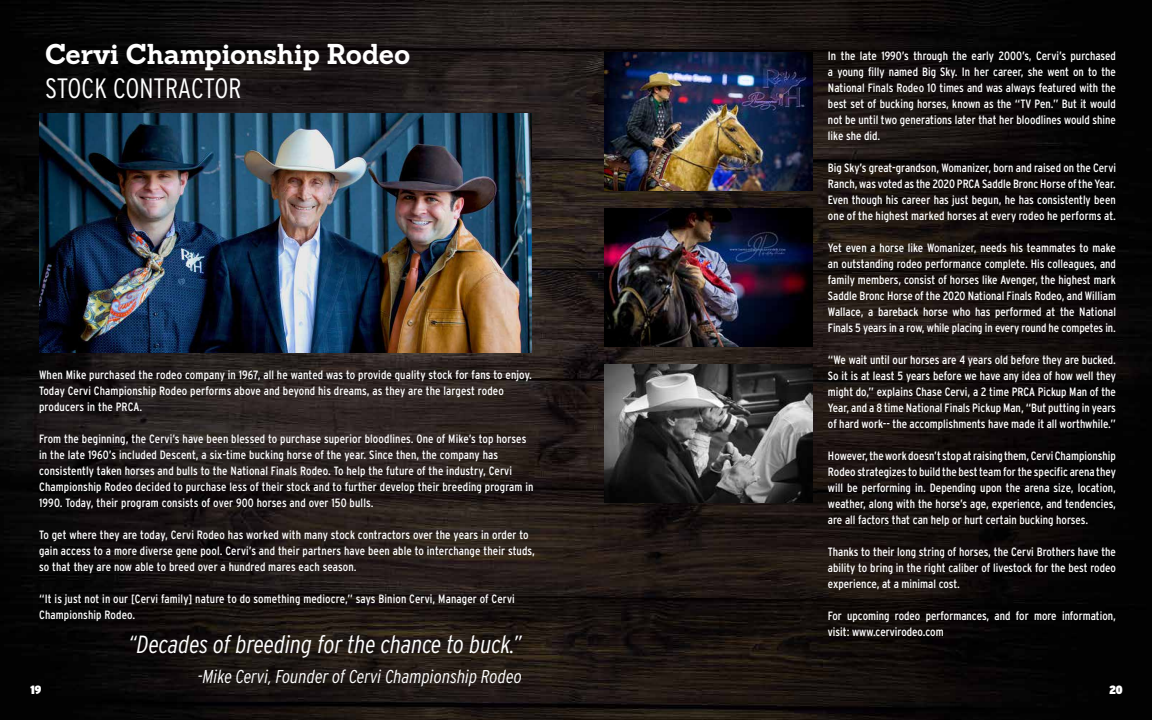
<style>
.page{position:relative;width:1152px;height:720px;background:#fff}
.page>*{position:absolute;margin:0;border:0;box-sizing:border-box;transform-origin:0 0}
.t1{font:700 28px "Sanchez";letter-spacing:-.005em;color:#fff}
.t2{font:300 28px "Interstate Condensed";letter-spacing:-.01em;color:#fff}
.t3{font:italic 300 24.8px "Interstate Condensed";color:#fff}
.t4{font:italic 300 18.6px "Interstate Condensed";color:#fff}
.t5{font:12px/16px "Interstate Condensed";letter-spacing:.01em;color:#fff;text-align:justify}
.t6{font:900 12px "Interstate Condensed";color:#fff}
</style>
<div class="page">
<img style="left:0;top:0;width:1152px;height:720px">
<img style="left:605px;top:52px;width:208px;height:139px">
<img style="left:39px;top:113px;width:492px;height:240px">
<img style="left:605px;top:208px;width:208px;height:139px">
<img style="left:605px;top:365px;width:207px;height:138px">
<h1 class="t1" style="left:45px;top:35px;width:367px">Cervi Championship Rodeo</h1>
<h1 class="t2" style="left:45px;top:72px;width:198px">STOCK CONTRACTOR</h1>
<p class="t5" style="left:828px;top:47px;width:289px">In the late 1990’s through the early 2000’s, Cervi’s purchased a young filly named Big Sky. In her career, she went on to the National Finals Rodeo 10 times and was always featured with the best set of bucking horses, known as the “TV Pen.” But it would not be until two generations later that her bloodlines would shine like she did.</p>
<p class="t5" style="left:828px;top:159px;width:290px">Big Sky’s great-grandson, Womanizer, born and raised on the Cervi Ranch, was voted as the 2020 PRCA Saddle Bronc Horse of the Year.<br>Even though his career has just begun, he has consistently been one of the highest marked horses at every rodeo he performs at.</p>
<p class="t5" style="left:828px;top:239px;width:290px">Yet even a horse like Womanizer, needs his teammates to make an outstanding rodeo performance complete. His colleagues, and family members, consist of horses like Avenger, the highest mark Saddle Bronc Horse of the 2020 National Finals Rodeo, and William Wallace, a bareback horse who has performed at the National Finals 5 years in a row, while placing in every round he competes in.</p>
<p class="t5" style="left:828px;top:351px;width:290px">“We wait until our horses are 4 years old before they are bucked.<br>So it is at least 5 years before we have any idea of how well they might do,” explains Chase Cervi, a 2 time PRCA Pickup Man of the Year, and a 8 time National Finals Pickup Man, “But putting in years of hard work-- the accomplishments have made it all worthwhile.”</p>
<p class="t5" style="left:828px;top:447px;width:290px">However, the work doesn’t stop at raising them, Cervi Championship Rodeo strategizes to build the best team for the specific arena they will be performing in. Depending upon the arena size, location, weather, along with the horse’s age, experience, and tendencies, are all factors that can help or hurt certain bucking horses.</p>
<p class="t5" style="left:828px;top:543px;width:290px">Thanks to their long string of horses, the Cervi Brothers have the ability to bring in the right caliber of livestock for the best rodeo experience, at a minimal cost.</p>
<p class="t5" style="left:828px;top:607px;width:289px">For upcoming rodeo performances, and for more information, visit: www.cervirodeo.com</p>
<p class="t5" style="left:39px;top:366px;width:494px;text-align:left">When Mike purchased the rodeo company in 1967, all he wanted was to provide quality stock for fans to enjoy.<br>Today Cervi Championship Rodeo performs above and beyond his dreams, as they are the largest rodeo producers in the PRCA.</p>
<p class="t5" style="left:39px;top:430px;width:496px;text-align:left">From the beginning, the Cervi’s have been blessed to purchase superior bloodlines. One of Mike’s top horses in the late 1960’s included Descent, a six-time bucking horse of the year. Since then, the company has consistently taken horses and bulls to the National Finals Rodeo. To help the future of the industry, Cervi Championship Rodeo decided to purchase less of their stock and to further develop their breeding program in 1990. Today, their program consists of over 900 horses and over 150 bulls.</p>
<p class="t5" style="left:39px;top:526px;width:497px;text-align:left">To get where they are today, Cervi Rodeo has worked with many stock contractors over the years in order to gain access to a more diverse gene pool. Cervi’s and their partners have been able to interchange their studs, so that they are now able to breed over a hundred mares each season.</p>
<p class="t5" style="left:39px;top:590px;width:477px">“It is just not in our [Cervi family] nature to do something mediocre,” says Binion Cervi, Manager of Cervi<br>Championship Rodeo.</p>
<h2 class="t3" style="left:129px;top:631px;width:395px">“Decades of breeding for the chance to buck.”</h2>
<h3 class="t4" style="left:198px;top:666px;width:326px">-Mike Cervi, Founder of Cervi Championship Rodeo</h3>
<p class="t6" style="left:31px;top:682px;width:12px">19</p>
<p class="t6" style="left:1109px;top:682px;width:15px">20</p>
</div>
